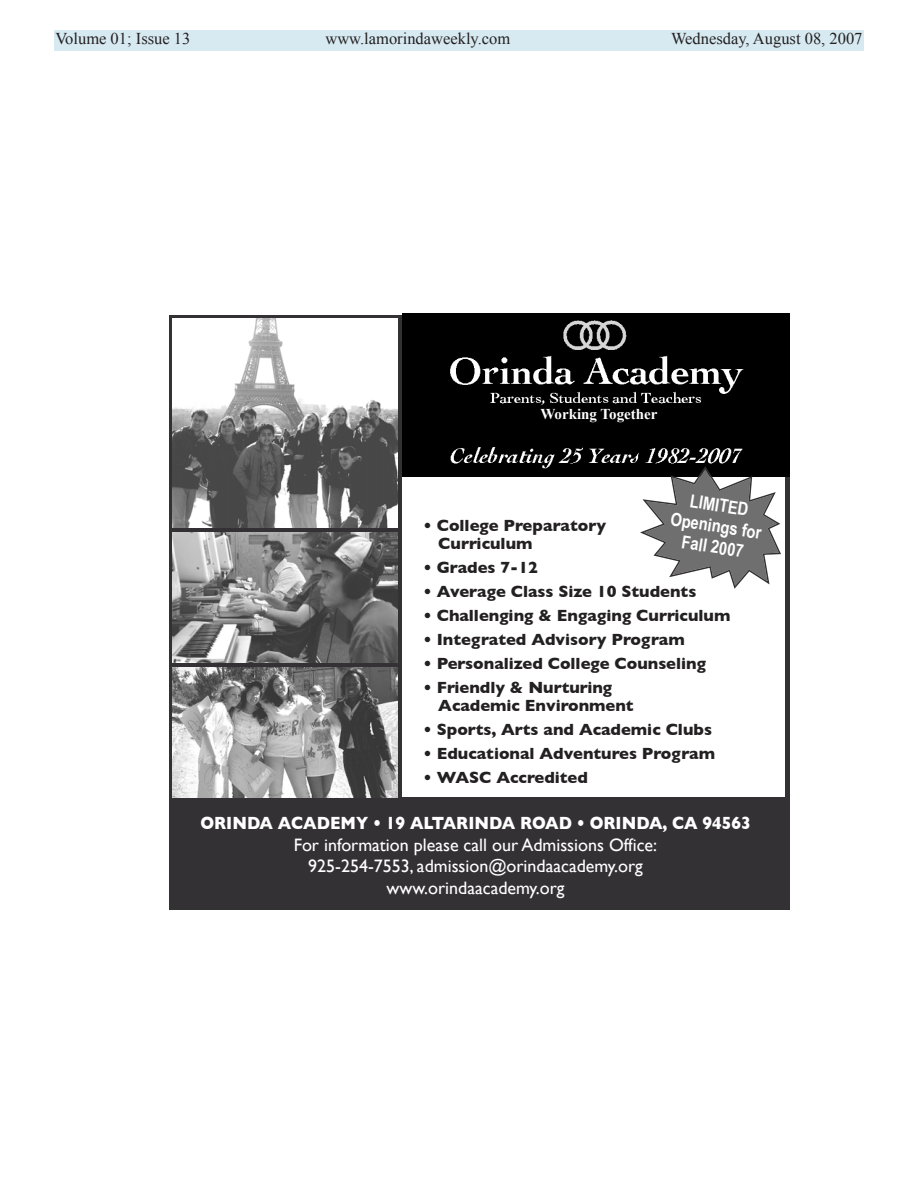
<style>
.page{position:relative;width:918px;height:1188px;background:#fff}
.page>*{position:absolute;margin:0;border:0;box-sizing:border-box;transform-origin:0 0}
.t1{font:18px/21.6px "Gill Sans";color:#fff;text-align:center}
.t2{font:700 18px "Gill Sans";color:#fff;scale:.9 1}
.t3{font:700 18px/21px "Arial Narrow";color:#fff;text-align:center}
.t4{font:700 16.5px/18px "Gill Sans";color:#232021}
.t5{font:16.5px "Times New Roman";color:#232021}
.t6{font:700 15px "Times New Roman";color:#fff}
</style>
<div class="page">
<div style="left:626px;top:30px;width:238px;height:20px;background:#d7e9f1"></div>
<div style="left:54px;top:30px;width:574px;height:20px;background:#d7e9f1"></div>
<div style="left:169px;top:315px;width:621px;height:595px;background:#343134"></div>
<div style="left:402px;top:478px;width:383px;height:319px;background:#fff"></div>
<img style="left:402px;top:434px;width:388px;height:43px">
<img style="left:402px;top:314px;width:388px;height:120px">
<img style="left:172px;top:318px;width:226px;height:210px">
<img style="left:172px;top:532px;width:226px;height:131px">
<img style="left:172px;top:668px;width:226px;height:130px">
<svg style="left:640px;top:466px;width:141px;height:123px"></svg>
<p class="t5" style="left:55px;top:29px;width:136px">Volume 01; Issue 13</p>
<p class="t5" style="left:326px;top:29px;width:186px">www.lamorindaweekly.com</p>
<p class="t5" style="left:671px;top:29px;width:193px">Wednesday, August 08, 2007</p>
<p class="t6" style="left:540px;top:406px;width:119px">Working Together</p>
<p class="t3" style="left:676px;top:487px;width:93px;rotate:9deg">LIMITED<br>Openings for<br>Fall 2007</p>
<p class="t4" style="left:438px;top:516px;width:169px;text-indent:-15px">• College Preparatory<br>Curriculum</p>
<p class="t4" style="left:424px;top:558px;width:116px">• Grades 7-12</p>
<p class="t4" style="left:424px;top:582px;width:274px">• Average Class Size 10 Students</p>
<p class="t4" style="left:424px;top:606px;width:308px">• Challenging &amp; Engaging Curriculum</p>
<p class="t4" style="left:424px;top:630px;width:263px">• Integrated Advisory Program</p>
<p class="t4" style="left:424px;top:654px;width:284px">• Personalized College Counseling</p>
<p class="t4" style="left:438px;top:678px;width:197px;text-indent:-15px">• Friendly &amp; Nurturing<br>Academic Environment</p>
<p class="t4" style="left:424px;top:720px;width:290px">• Sports, Arts and Academic Clubs</p>
<p class="t4" style="left:424px;top:744px;width:293px">• Educational Adventures Program</p>
<p class="t4" style="left:424px;top:768px;width:166px">• WASC Accredited</p>
<p class="t2" style="left:200px;top:812px;width:613px">ORINDA ACADEMY • 19 ALTARINDA ROAD • ORINDA, CA 94563</p>
<p class="t1" style="left:294px;top:834px;width:365px">For information please call our Admissions Office:<br>925-254-7553, admission@orindaacademy.org www.orindaacademy.org</p>
</div>
